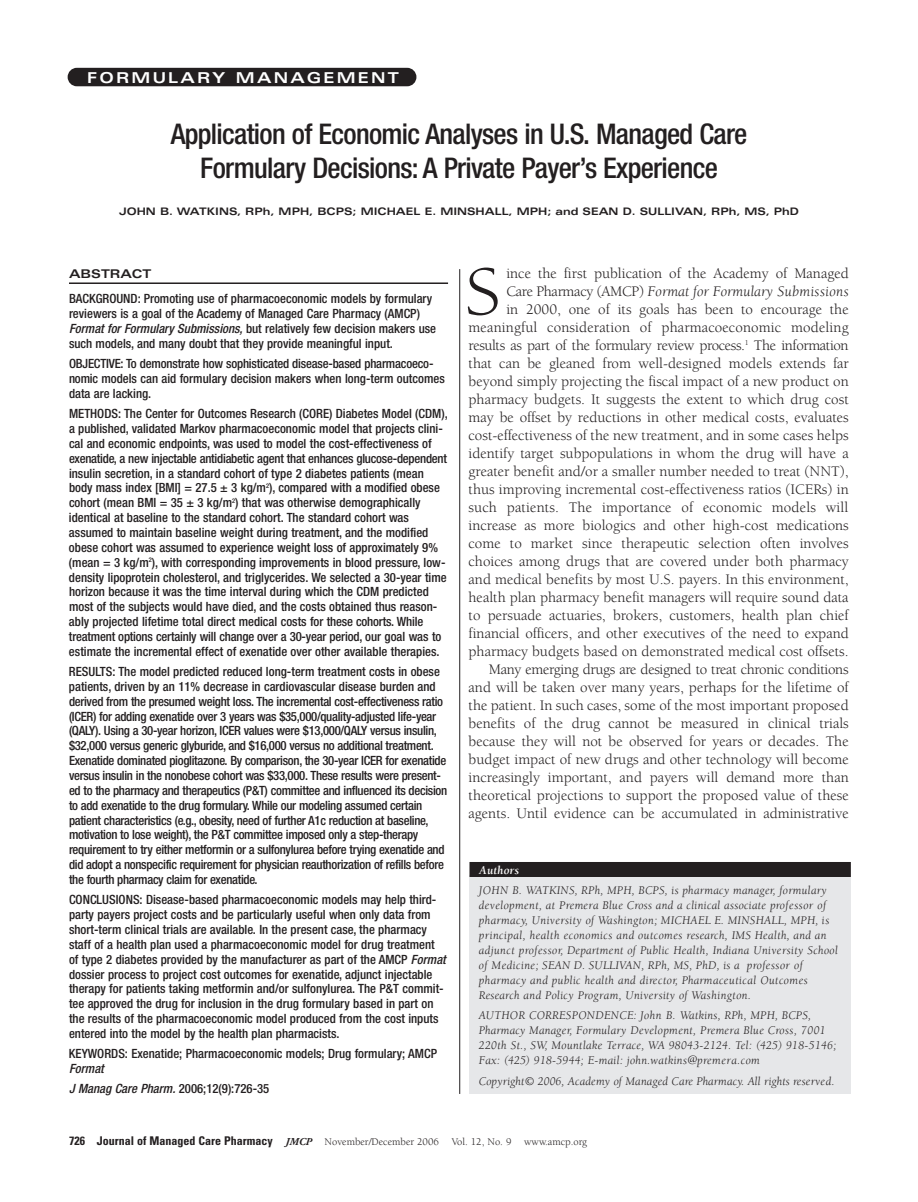
<style>
.page{position:relative;width:918px;height:1202px;background:#fff}
.page>*{position:absolute;margin:0;border:0;box-sizing:border-box;transform-origin:0 0}
.t1{font:71.1px "Berkeley";color:#231f20;scale:1.05 1}
.t2{font:500 condensed 28.5px/34.2px "Helvetica Neue";letter-spacing:-.025em;color:#231f20;text-align:center}
.t3{font:15px/18px "Berkeley";color:#231f20;text-align:right}
.t4{font:700 expanded 15px "Univers";letter-spacing:.15em;color:#fff}
.t5{font:500 condensed 12.75px/14.9px "Helvetica Neue";color:#231f20}
.t6{font:500 condensed 12.75px/14.9px "Helvetica Neue";letter-spacing:-.025em;color:#231f20}
.t7{font:italic 500 condensed 12.75px/20.2px "Helvetica Neue";color:#231f20}
.t8{font:italic 12px/15px "Berkeley";letter-spacing:.025em;color:#231f20}
.t9{font:700 expanded 12px "Univers";color:#231f20}
.t10{font:italic 700 12px "Berkeley";letter-spacing:.01em;color:#fff}
.t11{font:10.5px "Berkeley";color:#231f20}
.t12{font:700 expanded 10.35px "Univers";color:#231f20}
.s1{font-style:italic}
.s2{font-style:normal}
.s3{font-family:"Univers";font-weight:700;font-stretch:condensed;font-size:12px}
.s4{font-family:"Adobe Garamond";font-weight:700;font-style:italic}
</style>
<div class="page">
<hr style="left:69px;top:282px;width:379px;height:2px;background:#231f20">
<hr style="left:459px;top:269px;width:1px;height:824px;background:#231f20">
<div style="left:469px;top:875px;width:382px;height:218px;background:#e6e7e9"></div>
<div style="left:469px;top:862px;width:382px;height:15px;background:#231f20"></div>
<div style="left:68px;top:68px;width:348px;height:18px;background:#231f20;border-radius:9px"></div>
<p class="t4" style="left:87px;top:72px;width:313px">FORMULARY MANAGEMENT</p>
<h2 class="t2" style="left:171px;top:119px;width:578px">Application of Economic Analyses in U.S. Managed Care<br>Formulary Decisions: A Private Payer’s Experience</h2>
<p class="t12" style="left:119px;top:207px;width:681px">JOHN B. WATKINS, RPh, MPH, BCPS; MICHAEL E. MINSHALL, MPH; and SEAN D. SULLIVAN, RPh, MS, PhD</p>
<p class="t9" style="left:69px;top:269px;width:84px">ABSTRACT</p>
<p class="t5" style="left:69px;top:292px;width:369px">BACKGROUND: Promoting use of pharmacoeconomic models by formulary reviewers is a goal of the Academy of Managed Care Pharmacy (AMCP)<br><span class="s1">Format for Formulary Submissions,</span> but relatively few decision makers use such models, and many doubt that they provide meaningful input.</p>
<p class="t5" style="left:69px;top:357px;width:377px">OBJECTIVE: To demonstrate how sophisticated disease-based pharmacoeco&shy;nomic models can aid formulary decision makers when long-term outcomes data are lacking.</p>
<p class="t5" style="left:69px;top:407px;width:380px">METHODS: The Center for Outcomes Research (CORE) Diabetes Model (CDM), a published, validated Markov pharmacoeconomic model that projects clini&shy;cal and economic endpoints, was used to model the cost-effectiveness of exenatide, a new injectable antidiabetic agent that enhances glucose-dependent insulin secretion, in a standard cohort of type 2 diabetes patients (mean body mass index [BMI] = 27.5 ± 3 kg/m<sup>2</sup>), compared with a modified obese cohort (mean BMI = 35 ± 3 kg/m<sup>2</sup>) that was otherwise demographically identical at baseline to the standard cohort. The standard cohort was assumed to maintain baseline weight during treatment, and the modified obese cohort was assumed to experience weight loss of approximately 9% (mean = 3 kg/m<sup>2</sup>), with corresponding improvements in blood pressure, low&shy;density lipoprotein cholesterol, and triglycerides. We selected a 30-year time horizon because it was the time interval during which the CDM predicted most of the subjects would have died, and the costs obtained thus reason&shy;ably projected lifetime total direct medical costs for these cohorts. While treatment options certainly will change over a 30-year period, our goal was to estimate the incremental effect of exenatide over other available therapies.</p>
<p class="t6" style="left:69px;top:665px;width:380px">RESULTS: The model predicted reduced long-term treatment costs in obese patients, driven by an 11% decrease in cardiovascular disease burden and derived from the presumed weight loss. The incremental cost-effectiveness ratio (ICER) for adding exenatide over 3 years was $35,000/quality-adjusted life-year (QALY). Using a 30-year horizon, ICER values were $13,000/QALY versus insulin, $32,000 versus generic glyburide, and $16,000 versus no additional treatment.<br>Exenatide dominated pioglitazone. By comparison, the 30-year ICER for exenatide versus insulin in the nonobese cohort was $33,000. These results were present&shy;ed to the pharmacy and therapeutics (P&amp;T) committee and influenced its decision to add exenatide to the drug formulary. While our modeling assumed certain patient characteristics (e.g., obesity, need of further A1c reduction at baseline, motivation to lose weight), the P&amp;T committee imposed only a step-therapy requirement to try either metformin or a sulfonylurea before trying exenatide and did adopt a nonspecific requirement for physician reauthorization of refills before the fourth pharmacy claim for exenatide.</p>
<p class="t5" style="left:69px;top:893px;width:378px">CONCLUSIONS: Disease-based pharmacoeconomic models may help third&shy;party payers project costs and be particularly useful when only data from short-term clinical trials are available. In the present case, the pharmacy staff of a health plan used a pharmacoeconomic model for drug treatment of type 2 diabetes provided by the manufacturer as part of the AMCP <span class="s1">Format </span>dossier process to project cost outcomes for exenatide, adjunct injectable therapy for patients taking metformin and/or sulfonylurea. The P&amp;T commit&shy;tee approved the drug for inclusion in the drug formulary based in part on the results of the pharmacoeconomic model produced from the cost inputs entered into the model by the health plan pharmacists.</p>
<p class="t5" style="left:69px;top:1047px;width:370px">KEYWORDS: Exenatide; Pharmacoeconomic models; Drug formulary; AMCP</p>
<p class="t7" style="left:69px;top:1059px;width:202px">Format<br>J Manag Care Pharm. <span class="s2">2006;12(9):726-35</span></p>
<p class="t3" style="left:469px;top:266px;width:382px">ince the first publication of the Academy of Managed<br>Care Pharmacy (AMCP) <span class="s1">Format for Formulary Submissions<br></span>in 2000, one of its goals has been to encourage the meaningful consideration of pharmacoeconomic modeling results as part of the formulary review process.<sup>1</sup> The information that can be gleaned from well-designed models extends far beyond simply projecting the fiscal impact of a new product on pharmacy budgets. It suggests the extent to which drug cost may be offset by reductions in other medical costs, evaluates cost-effectiveness of the new treatment, and in some cases helps identify target subpopulations in whom the drug will have a greater benefit and/or a smaller number needed to treat (NNT), thus improving incremental cost-effectiveness ratios (ICERs) in such patients. The importance of economic models will increase as more biologics and other high-cost medications come to market since therapeutic selection often involves choices among drugs that are covered under both pharmacy and medical benefits by most U.S. payers. In this environment, health plan pharmacy benefit managers will require sound data to persuade actuaries, brokers, customers, health plan chief financial officers, and other executives of the need to expand pharmacy budgets based on demonstrated medical cost offsets.<br>Many emerging drugs are designed to treat chronic conditions and will be taken over many years, perhaps for the lifetime of the patient. In such cases, some of the most important proposed benefits of the drug cannot be measured in clinical trials because they will not be observed for years or decades. The budget impact of new drugs and other technology will become increasingly important, and payers will demand more than theoretical projections to support the proposed value of these agents. Until evidence can be accumulated in administrative</p>
<h1 class="t1" style="left:465px;top:264px;width:36px">S</h1>
<p class="t10" style="left:479px;top:865px;width:42px">Authors</p>
<p class="t8" style="left:479px;top:883px;width:361px">JOHN B. WATKINS, RPh, MPH, BCPS, is pharmacy manager, formulary development, at Premera Blue Cross and a clinical associate professor of pharmacy, University of Washington; MICHAEL E. MINSHALL, MPH, is principal, health economics and outcomes research, IMS Health, and an adjunct professor, Department of Public Health, Indiana University School of Medicine; SEAN D. SULLIVAN, RPh, MS, PhD, is a professor of pharmacy and public health and director, Pharmaceutical Outcomes Research and Policy Program, University of Washington.</p>
<p class="t8" style="left:479px;top:1009px;width:359px">AUTHOR CORRESPONDENCE: John B. Watkins, RPh, MPH, BCPS, Pharmacy Manager, Formulary Development, Premera Blue Cross, 7001<br>220th St., SW, Mountlake Terrace, WA 98043-2124. Tel: (425) 918-5146; Fax: (425) 918-5944; E-mail: john.watkins@premera.com</p>
<p class="t8" style="left:479px;top:1074px;width:357px">Copyright© 2006, Academy of Managed Care Pharmacy. All rights reserved.</p>
<p class="t11" style="left:69px;top:1137px;width:519px"><span class="s3">726 Journal of Managed Care Pharmacy</span> <span class="s4">JMCP</span> November/December 2006 Vol. 12, No. 9 www.amcp.org</p>
</div>
